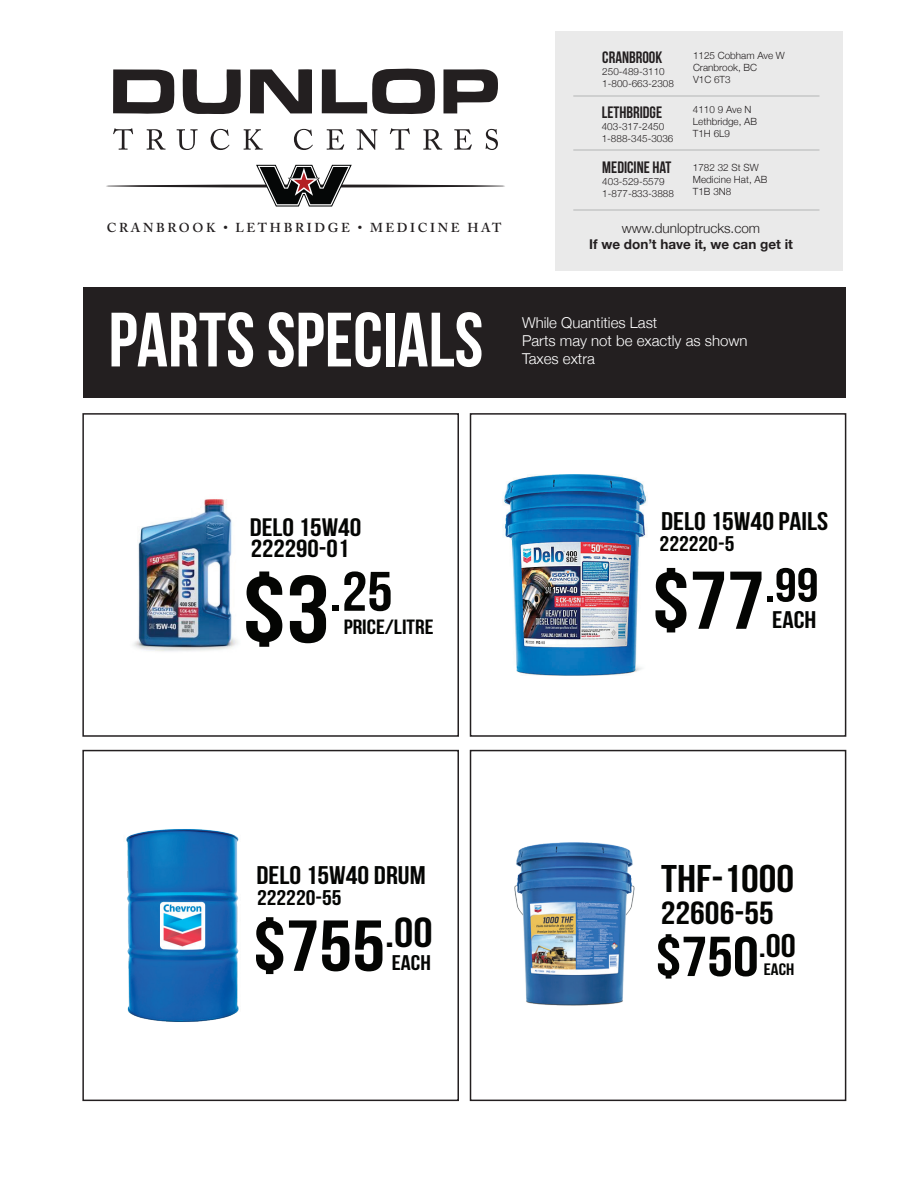
<style>
.page{position:relative;width:918px;height:1188px;background:#fff}
.page>*{position:absolute;margin:0;border:0;box-sizing:border-box;transform-origin:0 0}
.t1{font:700 95.25px "Bebas Neue";color:#040503;scale:1.16 1}
.t2{font:700 81.75px "Bebas Neue";color:#040503;scale:1.16 1}
.t3{font:700 76.8px "Bebas Neue";color:#fff}
.t4{font:700 72px "Bebas Neue";color:#040503;scale:1.16 1}
.t5{font:700 56.25px "Bebas Neue";color:#040503;scale:1.16 1}
.t6{font:700 55.5px "Bebas Neue";color:#040503;scale:1.16 1}
.t7{font:700 47.55px "Bebas Neue";color:#040503;scale:1.16 1}
.t8{font:700 42px "Bebas Neue";color:#040503;scale:1.16 1}
.t9{font:700 38.55px "Bebas Neue";color:#040503;scale:1.16 1}
.t10{font:700 32.7px "Bebas Neue";color:#040503;scale:1.16 1}
.t11{font:700 32.1px "Bebas Neue";color:#040503;scale:1.16 1}
.t12{font:700 25.5px "Bebas Neue";color:#040503;scale:1.16 1}
.t13{font:700 25.2px "Bebas Neue";color:#040503;scale:1.16 1}
.t14{font:700 24.75px "Bebas Neue";color:#040503;scale:1.16 1}
.t15{font:700 24px "Bebas Neue";color:#040503;scale:1.16 1}
.t16{font:700 21.3px "Bebas Neue";color:#040503;scale:1.16 1}
.t17{font:700 21.15px "Bebas Neue";color:#040503;scale:1.16 1}
.t18{font:700 20.7px "Bebas Neue";color:#040503;scale:1.16 1}
.t19{font:700 16.5px "Bebas Neue";color:#231f20}
.t20{font:700 16.5px "Bebas Neue";color:#040503;scale:1.16 1}
.t21{font:300 15px/18px "Helvetica Neue";color:#fff}
.t22{font:700 13.5px "Helvetica Neue";color:#231f20}
.t23{font:300 13.5px "Helvetica Neue";color:#231f20}
.t24{font:600 12.9px "Adobe Caslon Pro";letter-spacing:.2em;color:#231f20}
.t25{font:300 9.9px/11.9px "Helvetica Neue";color:#231f20}
</style>
<div class="page">
<div style="left:82px;top:413px;width:377px;height:324px;background:#fff;border:2px solid #231f20"></div>
<hr style="left:106px;top:185px;width:399px;height:3px;background:#231f20;border-radius:50%">
<svg style="left:255px;top:164px;width:98px;height:43px"></svg>
<svg style="left:113px;top:69px;width:62px;height:45px"></svg>
<svg style="left:182px;top:69px;width:59px;height:45px"></svg>
<svg style="left:250px;top:69px;width:62px;height:44px"></svg>
<svg style="left:322px;top:68px;width:113px;height:46px"></svg>
<svg style="left:443px;top:69px;width:55px;height:44px"></svg>
<svg style="left:113px;top:128px;width:20px;height:22px"></svg>
<svg style="left:147px;top:129px;width:18px;height:21px"></svg>
<svg style="left:177px;top:129px;width:21px;height:21px"></svg>
<svg style="left:211px;top:129px;width:19px;height:21px"></svg>
<svg style="left:244px;top:129px;width:19px;height:21px"></svg>
<svg style="left:294px;top:129px;width:19px;height:21px"></svg>
<svg style="left:327px;top:129px;width:17px;height:21px"></svg>
<svg style="left:356px;top:129px;width:21px;height:21px"></svg>
<svg style="left:390px;top:128px;width:20px;height:22px"></svg>
<svg style="left:423px;top:129px;width:19px;height:21px"></svg>
<svg style="left:454px;top:129px;width:18px;height:21px"></svg>
<svg style="left:486px;top:129px;width:12px;height:21px"></svg>
<div style="left:470px;top:413px;width:376px;height:324px;background:#fff;border:2px solid #231f20"></div>
<div style="left:82px;top:750px;width:377px;height:351px;background:#fff;border:2px solid #231f20"></div>
<div style="left:83px;top:287px;width:763px;height:110px;background:#231f20"></div>
<div style="left:470px;top:750px;width:376px;height:351px;background:#fff;border:2px solid #231f20"></div>
<img style="left:126px;top:829px;width:113px;height:193px">
<img style="left:133px;top:499px;width:105px;height:152px">
<img style="left:503px;top:474px;width:144px;height:202px">
<img style="left:515px;top:842px;width:120px;height:164px">
<div style="left:555px;top:32px;width:288px;height:239px;background:#eaeaea"></div>
<hr style="left:573px;top:96px;width:247px;height:1px;background:#b4b5b5">
<hr style="left:573px;top:150px;width:247px;height:1px;background:#b4b5b5">
<hr style="left:573px;top:210px;width:247px;height:1px;background:#b4b5b5">
<h3 class="t24" style="left:107px;top:220px;width:396px">CRANBROOK • LETHBRIDGE • MEDICINE HAT</h3>
<h3 class="t19" style="left:602px;top:49px;width:62px">CRANBROOK</h3>
<p class="t25" style="left:602px;top:65px;width:73px">250-489-3110<br>1-800-663-2308</p>
<h3 class="t19" style="left:602px;top:103px;width:62px">LETHBRIDGE</h3>
<p class="t25" style="left:602px;top:120px;width:73px">403-317-2450<br>1-888-345-3036</p>
<h3 class="t19" style="left:602px;top:159px;width:71px">MEDICINE HAT</h3>
<p class="t25" style="left:602px;top:175px;width:73px">403-529-5579<br>1-877-833-3888</p>
<p class="t25" style="left:693px;top:49px;width:93px">1125 Cobham Ave W<br>Cranbrook, BC<br>V1C 6T3</p>
<p class="t25" style="left:693px;top:103px;width:66px">4110 9 Ave N<br>Lethbridge, AB<br>T1H 6L9</p>
<p class="t25" style="left:693px;top:161px;width:76px">1782 32 St SW<br>Medicine Hat, AB<br>T1B 3N8</p>
<h3 class="t23" style="left:622px;top:217px;width:140px">www.dunloptrucks.com</h3>
<h3 class="t22" style="left:589px;top:234px;width:205px">If we don’t have it, we can get it</h3>
<h3 class="t3" style="left:108px;top:298px;width:376px">PARTS SPECIALS</h3>
<h3 class="t21" style="left:522px;top:313px;width:227px">While Quantities Last<br>Parts may not be exactly as shown<br>Taxes extra</h3>
<h3 class="t13" style="left:250px;top:514px;width:98px">DELO 15W40</h3>
<h3 class="t14" style="left:251px;top:535px;width:86px">222290-01</h3>
<h3 class="t6" style="left:330px;top:561px;width:56px">.25</h3>
<h1 class="t1" style="left:242px;top:557px;width:77px">$3</h1>
<h3 class="t18" style="left:344px;top:615px;width:79px">PRICE/LITRE</h3>
<h3 class="t12" style="left:256px;top:861px;width:147px">DELO 15W40 DRUM</h3>
<h3 class="t16" style="left:257px;top:886px;width:74px">222220-55</h3>
<h3 class="t8" style="left:385px;top:909px;width:42px">.00</h3>
<h3 class="t4" style="left:253px;top:906px;width:115px">$755</h3>
<h3 class="t17" style="left:392px;top:951px;width:35px">EACH</h3>
<h3 class="t12" style="left:661px;top:507px;width:146px">DELO 15W40 PAILS</h3>
<h3 class="t16" style="left:660px;top:532px;width:66px">222220-5</h3>
<h3 class="t7" style="left:765px;top:559px;width:48px">.99</h3>
<h2 class="t2" style="left:652px;top:556px;width:98px">$77</h2>
<h3 class="t15" style="left:772px;top:606px;width:40px">EACH</h3>
<h3 class="t9" style="left:661px;top:857px;width:116px">THF-1000</h3>
<h3 class="t11" style="left:661px;top:895px;width:99px">22606-55</h3>
<h3 class="t10" style="left:759px;top:928px;width:33px">.00</h3>
<h3 class="t5" style="left:656px;top:926px;width:90px">$750</h3>
<h3 class="t20" style="left:764px;top:960px;width:28px">EACH</h3>
</div>
